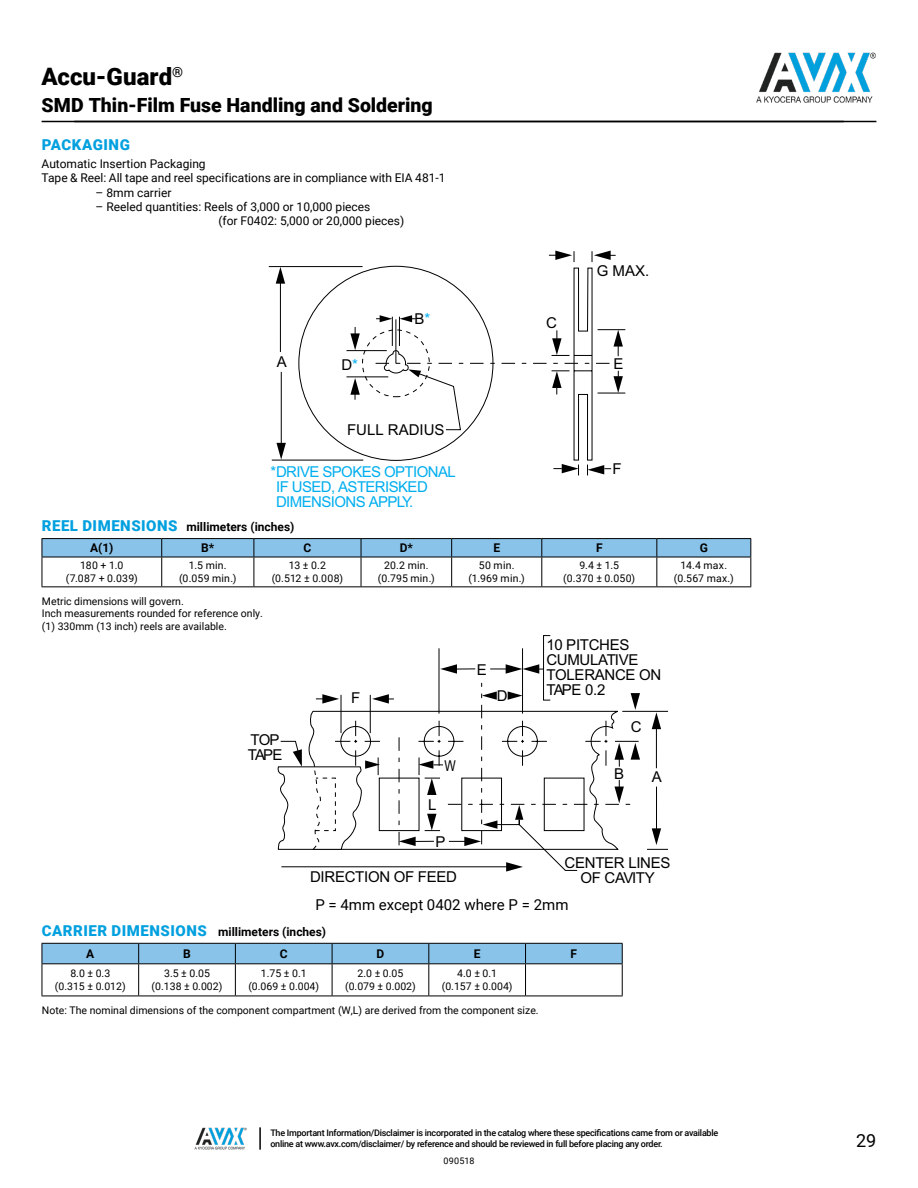
<style>
.page{position:relative;width:918px;height:1188px;background:#fff}
.page>*{position:absolute;margin:0;border:0;box-sizing:border-box;transform-origin:0 0}
.t1{font:900 24px "Roboto";color:#000}
.t2{font:900 19.5px "Roboto";color:#000}
.t3{font:18px "Roboto";color:#000}
.t4{font:15px/15px "Arial";letter-spacing:-.02em;color:#000}
.t5{font:15px/15px "Arial";letter-spacing:-.04em;color:#00aeef}
.t6{font:900 15px "Roboto";letter-spacing:.035em;color:#00a0df}
.t7{font:15px "Roboto";color:#000}
.t8{font:15px "Arial";color:#000}
.t9{font:15px "Arial";letter-spacing:-.02em;color:#000;scale:.8 1}
.t10{font:12px/14.4px "Roboto";color:#000}
.t11{font:700 12px "Roboto";color:#000}
.t12{font:10.5px/12.6px "Roboto";color:#000;text-align:center}
.t13{font:10.5px/12.6px "Roboto";letter-spacing:.02em;color:#000;text-align:center}
.t14{font:10.5px/12.6px "Roboto";letter-spacing:.025em;color:#000;text-align:center}
.t15{font:500 9px/10.8px "Roboto";letter-spacing:-.03em;color:#000}
.t16{font:9px "Roboto";letter-spacing:.02em;color:#000}
.s1{color:#00aeef}
</style>
<div class="page">
<hr style="left:42px;top:121px;width:834px;height:1px;background:#000">
<img style="left:195px;top:1127px;width:52px;height:23px">
<hr style="left:259px;top:1127px;width:2px;height:23px;background:#000">
<img style="left:756px;top:52px;width:120px;height:51px">
<svg style="left:346px;top:251px;width:279px;height:224px"></svg>
<svg style="left:276px;top:267px;width:9px;height:17px"></svg>
<hr style="left:280px;top:282px;width:1px;height:70px;background:#000">
<hr style="left:281px;top:372px;width:1px;height:73px;background:#000">
<svg style="left:276px;top:443px;width:10px;height:17px"></svg>
<hr style="left:272px;top:460px;width:91px;height:1px;background:#000">
<hr style="left:269px;top:266px;width:94px;height:1px;background:#000">
<svg style="left:640px;top:711px;width:29px;height:139px"></svg>
<hr style="left:439px;top:648px;width:1px;height:66px;background:#000">
<hr style="left:522px;top:648px;width:1px;height:66px;background:#000">
<div style="left:543px;top:635px;width:8px;height:65px;border:1px solid #000"></div>
<svg style="left:277px;top:664px;width:363px;height:208px"></svg>
<hr style="left:42px;top:538px;width:120px;height:1px;background:#000">
<hr style="left:162px;top:538px;width:92px;height:1px;background:#000">
<hr style="left:254px;top:538px;width:107px;height:1px;background:#000">
<hr style="left:361px;top:538px;width:91px;height:1px;background:#000">
<hr style="left:452px;top:538px;width:90px;height:1px;background:#000">
<hr style="left:542px;top:538px;width:115px;height:1px;background:#000">
<hr style="left:657px;top:538px;width:94px;height:1px;background:#000">
<svg style="left:42px;top:539px;width:709px;height:47px"></svg>
<hr style="left:42px;top:586px;width:120px;height:1px;background:#000">
<hr style="left:162px;top:586px;width:92px;height:1px;background:#000">
<hr style="left:254px;top:586px;width:107px;height:1px;background:#000">
<hr style="left:361px;top:586px;width:91px;height:1px;background:#000">
<hr style="left:452px;top:586px;width:90px;height:1px;background:#000">
<hr style="left:542px;top:586px;width:115px;height:1px;background:#000">
<hr style="left:657px;top:586px;width:94px;height:1px;background:#000">
<div style="left:42px;top:943px;width:581px;height:20px;background:#8ac3e9"></div>
<hr style="left:42px;top:963px;width:97px;height:1px;background:#000">
<hr style="left:42px;top:964px;width:1px;height:32px;background:#000">
<hr style="left:139px;top:963px;width:96px;height:1px;background:#000">
<hr style="left:138px;top:964px;width:1px;height:32px;background:#000">
<hr style="left:235px;top:963px;width:97px;height:1px;background:#000">
<hr style="left:235px;top:964px;width:1px;height:32px;background:#000">
<hr style="left:332px;top:963px;width:97px;height:1px;background:#000">
<hr style="left:332px;top:964px;width:1px;height:32px;background:#000">
<hr style="left:429px;top:963px;width:97px;height:1px;background:#000">
<hr style="left:428px;top:964px;width:1px;height:32px;background:#000">
<hr style="left:526px;top:963px;width:97px;height:1px;background:#000">
<hr style="left:525px;top:964px;width:1px;height:32px;background:#000">
<hr style="left:622px;top:964px;width:1px;height:32px;background:#000">
<hr style="left:42px;top:996px;width:97px;height:1px;background:#000">
<hr style="left:139px;top:996px;width:96px;height:1px;background:#000">
<hr style="left:235px;top:996px;width:97px;height:1px;background:#000">
<hr style="left:332px;top:996px;width:97px;height:1px;background:#000">
<hr style="left:429px;top:996px;width:97px;height:1px;background:#000">
<hr style="left:526px;top:996px;width:97px;height:1px;background:#000">
<h1 class="t1" style="left:42px;top:60px;width:143px">Accu-Guard<sup>®</sup></h1>
<h2 class="t2" style="left:42px;top:92px;width:393px">SMD Thin-Film Fuse Handling and Soldering</h2>
<h3 class="t6" style="left:42px;top:134px;width:90px">PACKAGING</h3>
<p class="t10" style="left:42px;top:156px;width:405px">Automatic Insertion Packaging<br>Tape &amp; Reel: All tape and reel specifications are in compliance with EIA 481-1</p>
<p class="t10" style="left:96px;top:185px;width:77px">– 8mm carrier</p>
<p class="t10" style="left:218px;top:199px;width:187px;text-indent:-123px">– Reeled quantities: Reels of 3,000 or 10,000 pieces<br>(for F0402: 5,000 or 20,000 pieces)</p>
<h3 class="t4" style="left:277px;top:354px;width:12px">A</h3>
<h3 class="t4" style="left:341px;top:357px;width:18px">D<span class="s1">*</span></h3>
<h3 class="t4" style="left:414px;top:311px;width:17px">B<span class="s1">*</span></h3>
<h3 class="t4" style="left:546px;top:315px;width:12px">C</h3>
<h3 class="t8" style="left:347px;top:419px;width:99px">FULL RADIUS</h3>
<h3 class="t5" style="left:276px;top:464px;width:181px;text-indent:-6px">*DRIVE SPOKES OPTIONAL<br>IF USED, ASTERISKED<br>DIMENSIONS APPLY.</h3>
<h3 class="t4" style="left:597px;top:263px;width:54px">G MAX.</h3>
<h3 class="t4" style="left:614px;top:356px;width:12px">E</h3>
<h3 class="t4" style="left:613px;top:461px;width:11px">F</h3>
<h3 class="t6" style="left:42px;top:516px;width:137px">REEL DIMENSIONS</h3>
<p class="t11" style="left:90px;top:539px;width:25px">A(1)</p>
<p class="t11" style="left:201px;top:539px;width:15px">B*</p>
<p class="t11" style="left:304px;top:539px;width:9px">C</p>
<p class="t11" style="left:400px;top:539px;width:15px">D*</p>
<p class="t11" style="left:493px;top:539px;width:8px">E</p>
<p class="t11" style="left:596px;top:539px;width:8px">F</p>
<p class="t11" style="left:700px;top:539px;width:10px">G</p>
<p class="t14" style="left:66px;top:559px;width:73px">180 + 1.0 (7.087 + 0.039)</p>
<p class="t13" style="left:179px;top:559px;width:59px">1.5 min. (0.059 min.)</p>
<p class="t12" style="left:272px;top:559px;width:73px">13 ± 0.2<br>(0.512 ± 0.008)</p>
<p class="t13" style="left:378px;top:559px;width:58px">20.2 min. (0.795 min.)</p>
<p class="t13" style="left:468px;top:559px;width:58px">50 min. (1.969 min.)</p>
<p class="t12" style="left:563px;top:559px;width:73px">9.4 ± 1.5 (0.370 ± 0.050)</p>
<p class="t12" style="left:674px;top:559px;width:61px">14.4 max. (0.567 max.)</p>
<p class="t12" style="left:42px;top:594px;width:223px;text-align:left">Metric dimensions will govern.<br>Inch measurements rounded for reference only. (1) 330mm (13 inch) reels are available.</p>
<p class="t11" style="left:186px;top:519px;width:110px">millimeters (inches)</p>
<h3 class="t4" style="left:248px;top:732px;width:36px">TOP<br>TAPE</h3>
<h3 class="t4" style="left:477px;top:662px;width:12px">E</h3>
<h3 class="t4" style="left:351px;top:690px;width:11px">F</h3>
<h3 class="t4" style="left:497px;top:688px;width:12px">D</h3>
<h3 class="t9" style="left:444px;top:755px;width:16px">W</h3>
<h3 class="t4" style="left:428px;top:797px;width:10px">L</h3>
<h3 class="t4" style="left:436px;top:835px;width:12px">P</h3>
<h3 class="t4" style="left:310px;top:869px;width:148px">DIRECTION OF FEED</h3>
<h3 class="t4" style="left:546px;top:637px;width:117px">10 PITCHES<br>CUMULATIVE<br>TOLERANCE ON<br>TAPE 0.2</h3>
<h3 class="t4" style="left:631px;top:720px;width:12px">C</h3>
<h3 class="t4" style="left:614px;top:766px;width:12px">B</h3>
<h3 class="t4" style="left:652px;top:769px;width:12px">A</h3>
<h3 class="t4" style="left:565px;top:855px;width:107px;text-align:center">CENTER LINES<br>OF CAVITY</h3>
<h3 class="t7" style="left:315px;top:894px;width:255px">P = 4mm except 0402 where P = 2mm</h3>
<h3 class="t6" style="left:42px;top:920px;width:166px">CARRIER DIMENSIONS</h3>
<p class="t11" style="left:86px;top:945px;width:10px">A</p>
<p class="t11" style="left:183px;top:945px;width:9px">B</p>
<p class="t11" style="left:280px;top:945px;width:9px">C</p>
<p class="t11" style="left:377px;top:945px;width:9px">D</p>
<p class="t11" style="left:474px;top:945px;width:8px">E</p>
<p class="t11" style="left:571px;top:945px;width:8px">F</p>
<p class="t12" style="left:55px;top:967px;width:72px">8.0 ± 0.3 (0.315 ± 0.012)</p>
<p class="t12" style="left:152px;top:967px;width:72px">3.5 ± 0.05 (0.138 ± 0.002)</p>
<p class="t12" style="left:248px;top:967px;width:72px">1.75 ± 0.1 (0.069 ± 0.004)</p>
<p class="t12" style="left:345px;top:967px;width:72px">2.0 ± 0.05 (0.079 ± 0.002)</p>
<p class="t12" style="left:442px;top:967px;width:72px">4.0 ± 0.1 (0.157 ± 0.004)</p>
<p class="t12" style="left:42px;top:1003px;width:498px">Note: The nominal dimensions of the component compartment (W,L) are derived from the component size.</p>
<p class="t11" style="left:218px;top:923px;width:110px">millimeters (inches)</p>
<p class="t15" style="left:270px;top:1127px;width:449px">The Important Information/Disclaimer is incorporated in the catalog where these specifications came from or available online at www.avx.com/disclaimer/ by reference and should be reviewed in full before placing any order.</p>
<p class="t16" style="left:443px;top:1155px;width:33px">090518</p>
<h3 class="t3" style="left:856px;top:1128px;width:22px">29</h3>
</div>
